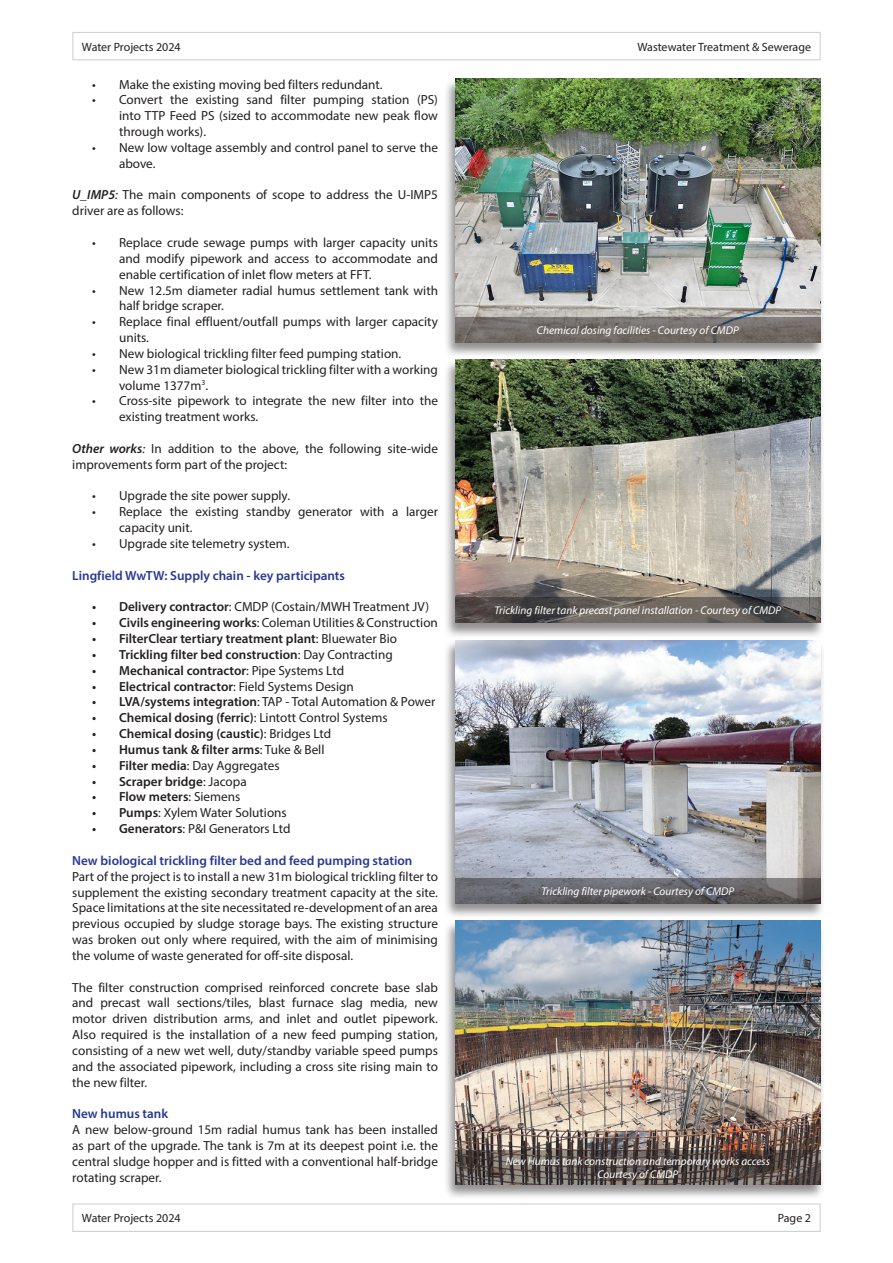
<style>
.page{position:relative;width:893px;height:1263px;background:#fff}
.page>*{position:absolute;margin:0;border:0;box-sizing:border-box;transform-origin:0 0}
.Body_text{font:13.2px/15.9px "Myriad Pro";color:#231f20}
.t1{font:600 13.2px "Myriad Pro";color:#231f20}
.Sub-heads{font:600 13.2px "Myriad Pro";color:#283890}
.Header___Footer{font:12px "Myriad Pro";color:#231f20}
.t2{font:italic 11.25px "Myriad Pro";color:#fff}
.s1{font-weight:600;font-style:italic}
.s2{font-style:italic}
.s3{font-weight:600}
.s4{font-weight:400}
</style>
<div class="page">
<div style="left:72px;top:32px;width:749px;height:28px;border:1px solid #d1d2d4"></div>
<div style="left:72px;top:1203px;width:749px;height:29px;border:1px solid #d1d2d4"></div>
<div style="left:443px;top:78px;width:382px;height:280px;background:#231f20;opacity:.5"></div>
<img style="left:455px;top:79px;width:366px;height:238px">
<svg style="left:455px;top:317px;width:366px;height:25px;background:#726d69"></svg>
<div style="left:443px;top:359px;width:382px;height:279px;background:#231f20;opacity:.5"></div>
<img style="left:455px;top:359px;width:366px;height:238px">
<svg style="left:455px;top:597px;width:366px;height:26px;background:#5b5653"></svg>
<div style="left:443px;top:639px;width:382px;height:280px;background:#231f20;opacity:.5"></div>
<img style="left:455px;top:640px;width:366px;height:238px">
<svg style="left:455px;top:878px;width:366px;height:26px;background:#636267"></svg>
<div style="left:443px;top:920px;width:382px;height:280px;background:#231f20;opacity:.5"></div>
<img style="left:455px;top:921px;width:366px;height:229px">
<svg style="left:455px;top:1150px;width:366px;height:34px;background:#544b48"></svg>
<p class="Header___Footer" style="left:82px;top:39px;width:100px">Water Projects 2024</p>
<p class="Header___Footer" style="left:637px;top:39px;width:175px">Wastewater Treatment &amp; Sewerage</p>
<p class="Body_text" style="left:92px;top:76px;width:292px">• Make the existing moving bed filters redundant.</p>
<p class="Body_text" style="left:119px;top:92px;width:320px;text-align:justify;text-indent:-27px">• Convert the existing sand filter pumping station (PS) into TTP Feed PS (sized to accommodate new peak flow through works).</p>
<p class="Body_text" style="left:119px;top:139px;width:320px;text-indent:-27px">• New low voltage assembly and control panel to serve the above.</p>
<p class="Body_text" style="left:72px;top:187px;width:367px"><span class="s1">U_IMP5</span><span class="s2">:</span> The main components of scope to address the U-IMP5 driver are as follows:</p>
<p class="Body_text" style="left:119px;top:234px;width:320px;text-align:justify;text-indent:-27px">• Replace crude sewage pumps with larger capacity units and modify pipework and access to accommodate and enable certification of inlet flow meters at FFT.</p>
<p class="Body_text" style="left:119px;top:282px;width:320px;text-indent:-27px">• New 12.5m diameter radial humus settlement tank with half bridge scraper.</p>
<p class="Body_text" style="left:119px;top:314px;width:320px;text-indent:-27px">• Replace final effluent/outfall pumps with larger capacity units.</p>
<p class="Body_text" style="left:92px;top:345px;width:311px">• New biological trickling filter feed pumping station.</p>
<p class="Body_text" style="left:119px;top:361px;width:320px;text-indent:-27px">• New 31m diameter biological trickling filter with a working volume 1377m<sup>3</sup>.</p>
<p class="Body_text" style="left:119px;top:393px;width:320px;text-indent:-27px">• Cross-site pipework to integrate the new filter into the existing treatment works.</p>
<p class="Body_text" style="left:72px;top:440px;width:367px"><span class="s1">Other works</span><span class="s2">:</span> In addition to the above, the following site-wide improvements form part of the project:</p>
<p class="Body_text" style="left:92px;top:488px;width:199px">• Upgrade the site power supply.</p>
<p class="Body_text" style="left:119px;top:504px;width:320px;text-indent:-27px">• Replace the existing standby generator with a larger capacity unit.</p>
<p class="Body_text" style="left:92px;top:535px;width:199px">• Upgrade site telemetry system.</p>
<p class="Sub-heads" style="left:72px;top:567px;width:274px">Lingfield WwTW: Supply chain - key participants</p>
<p class="Body_text" style="left:92px;top:599px;width:339px"><span class="s3">• Delivery contractor</span>: CMDP (Costain/MWH Treatment JV)</p>
<p class="Body_text" style="left:92px;top:615px;width:347px"><span class="s3">• Civils engineering works</span>: Coleman Utilities &amp; Construction</p>
<p class="t1" style="left:92px;top:630px;width:306px">• FilterClear tertiary treatment plant<span class="s4">: Bluewater Bio</span></p>
<p class="t1" style="left:92px;top:646px;width:302px">• Trickling filter bed construction<span class="s4">: Day Contracting</span></p>
<p class="t1" style="left:92px;top:662px;width:254px">• Mechanical contractor<span class="s4">: Pipe Systems Ltd</span></p>
<p class="t1" style="left:92px;top:678px;width:263px">• Electrical contractor<span class="s4">: Field Systems Design</span></p>
<p class="Body_text" style="left:92px;top:694px;width:345px"><span class="s3">• LVA/systems integration</span>: TAP - Total Automation &amp; Power</p>
<p class="t1" style="left:92px;top:709px;width:297px">• Chemical dosing (ferric)<span class="s4">: Lintott Control Systems</span></p>
<p class="t1" style="left:92px;top:725px;width:241px">• Chemical dosing (caustic)<span class="s4">: Bridges Ltd</span></p>
<p class="t1" style="left:92px;top:741px;width:234px">• Humus tank &amp; filter arms<span class="s4">: Tuke &amp; Bell</span></p>
<p class="Body_text" style="left:92px;top:757px;width:189px"><span class="s3">• Filter media</span>: Day Aggregates</p>
<p class="t1" style="left:92px;top:773px;width:156px">• Scraper bridge<span class="s4">: Jacopa</span></p>
<p class="t1" style="left:92px;top:789px;width:150px">• Flow meters<span class="s4">: Siemens</span></p>
<p class="Body_text" style="left:92px;top:805px;width:196px"><span class="s3">• Pumps</span>: Xylem Water Solutions</p>
<p class="Body_text" style="left:92px;top:820px;width:200px"><span class="s3">• Generators</span>: P&amp;I Generators Ltd</p>
<p class="Sub-heads" style="left:72px;top:852px;width:342px">New biological trickling filter bed and feed pumping station</p>
<p class="Body_text" style="left:72px;top:868px;width:367px;text-align:justify">Part of the project is to install a new 31m biological trickling filter to supplement the existing secondary treatment capacity at the site.<br>Space limitations at the site necessitated re-development of an area previous occupied by sludge storage bays. The existing structure was broken out only where required, with the aim of minimising the volume of waste generated for off-site disposal.</p>
<p class="Body_text" style="left:72px;top:979px;width:367px;text-align:justify">The filter construction comprised reinforced concrete base slab and precast wall sections/tiles, blast furnace slag media, new motor driven distribution arms, and inlet and outlet pipework.<br>Also required is the installation of a new feed pumping station, consisting of a new wet well, duty/standby variable speed pumps and the associated pipework, including a cross site rising main to the new filter.</p>
<p class="Sub-heads" style="left:72px;top:1105px;width:97px">New humus tank</p>
<p class="Body_text" style="left:72px;top:1121px;width:367px;text-align:justify">A new below-ground 15m radial humus tank has been installed as part of the upgrade. The tank is 7m at its deepest point i.e. the central sludge hopper and is fitted with a conventional half-bridge rotating scraper.</p>
<p class="t2" style="left:537px;top:323px;width:203px">Chemical dosing facilities - Courtesy of CMDP</p>
<p class="t2" style="left:494px;top:604px;width:288px">Trickling filter tank precast panel installation - Courtesy of CMDP</p>
<p class="t2" style="left:541px;top:884px;width:194px">Trickling filter pipework - Courtesy of CMDP</p>
<p class="t2" style="left:506px;top:1154px;width:266px">New Humus tank construction and temporary works access</p>
<p class="t2" style="left:597px;top:1167px;width:82px">Courtesy of CMDP</p>
<p class="Header___Footer" style="left:82px;top:1211px;width:100px">Water Projects 2024</p>
<p class="Header___Footer" style="left:778px;top:1211px;width:35px">Page 2</p>
</div>
